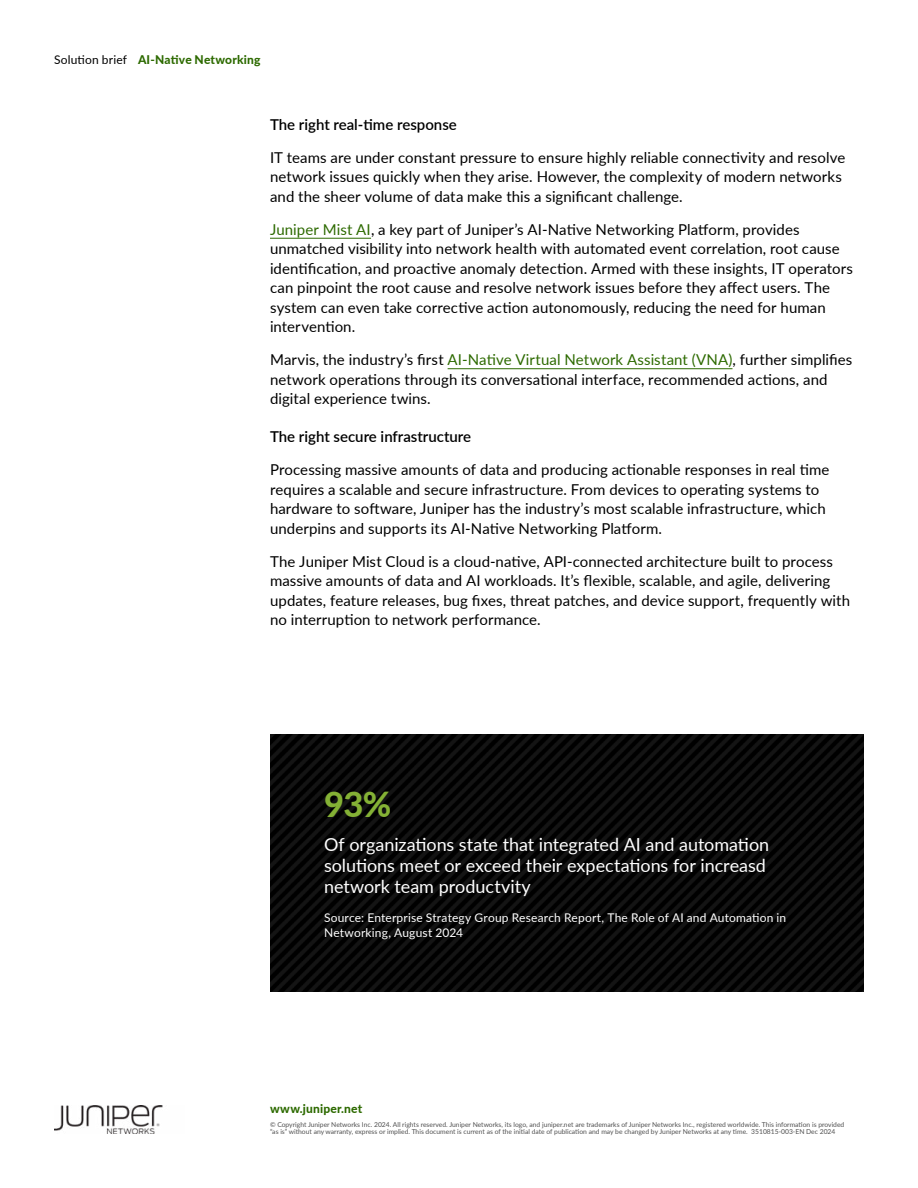
<style>
.page{position:relative;width:918px;height:1188px;background:#fff}
.page>*{position:absolute;margin:0;border:0;box-sizing:border-box;transform-origin:0 0}
.t1{font:800 34.5px "Lato";color:#84b135}
.t2{font:18px/21px "Lato";color:#fff}
.t3{font:15px/19.5px "Lato";letter-spacing:.005em;color:#000}
.t4{font:600 15px "Lato";color:#000}
.t5{font:12px/15px "Lato";letter-spacing:.015em;color:#fff}
.t6{font:800 12px "Lato";letter-spacing:.015em;color:#2d6a00}
.t7{font:6.75px/7.5px "Lato";color:#505050}
.s1{font-weight:400;color:#000}
.s2{color:#2d6a00}
</style>
<div class="page">
<img style="left:54px;top:1105px;width:109px;height:29px">
<hr style="left:270px;top:238px;width:101px;height:1px;background:#2d6a00">
<hr style="left:448px;top:368px;width:285px;height:1px;background:#2d6a00">
<img style="left:270px;top:734px;width:594px;height:258px">
<p class="t6" style="left:54px;top:50px;width:208px"><span class="s1">Solution brief</span> AI-Native Networking</p>
<p class="t4" style="left:270px;top:113px;width:188px">The right real-time response</p>
<p class="t3" style="left:270px;top:147px;width:577px">IT teams are under constant pressure to ensure highly reliable connectivity and resolve network issues quickly when they arise. However, the complexity of modern networks and the sheer volume of data make this a significant challenge.</p>
<p class="t3" style="left:270px;top:219px;width:584px"><span class="s2">Juniper Mist AI</span>, a key part of Juniper’s AI-Native Networking Platform, provides unmatched visibility into network health with automated event correlation, root cause identification, and proactive anomaly detection. Armed with these insights, IT operators can pinpoint the root cause and resolve network issues before they affect users. The system can even take corrective action autonomously, reducing the need for human intervention.</p>
<p class="t3" style="left:270px;top:349px;width:584px">Marvis, the industry’s first <span class="s2">AI-Native Virtual Network Assistant (VNA)</span>, further simplifies network operations through its conversational interface, recommended actions, and digital experience twins.</p>
<p class="t4" style="left:270px;top:426px;width:203px">The right secure infrastructure</p>
<p class="t3" style="left:270px;top:460px;width:561px">Processing massive amounts of data and producing actionable responses in real time requires a scalable and secure infrastructure. From devices to operating systems to hardware to software, Juniper has the industry’s most scalable infrastructure, which underpins and supports its AI-Native Networking Platform.</p>
<p class="t3" style="left:270px;top:551px;width:582px">The Juniper Mist Cloud is a cloud-native, API-connected architecture built to process massive amounts of data and AI workloads. It’s flexible, scalable, and agile, delivering updates, feature releases, bug fixes, threat patches, and device support, frequently with no interruption to network performance.</p>
<h1 class="t1" style="left:324px;top:779px;width:69px">93%</h1>
<p class="t2" style="left:324px;top:834px;width:447px">Of organizations state that integrated AI and automation solutions meet or exceed their expectations for increasd network team productvity</p>
<p class="t5" style="left:324px;top:910px;width:464px">Source: Enterprise Strategy Group Research Report, The Role of AI and Automation in<br>Networking, August 2024</p>
<p class="t6" style="left:270px;top:1099px;width:94px">www.juniper.net</p>
<p class="t7" style="left:270px;top:1120px;width:576px">© Copyright Juniper Networks Inc. 2024. All rights reserved. Juniper Networks, its logo, and juniper.net are trademarks of Juniper Networks Inc., registered worldwide. This information is provided “as is” without any warranty, express or implied. This document is current as of the initial date of publication and may be changed by Juniper Networks at any time. 3510815-003-EN Dec 2024</p>
</div>
